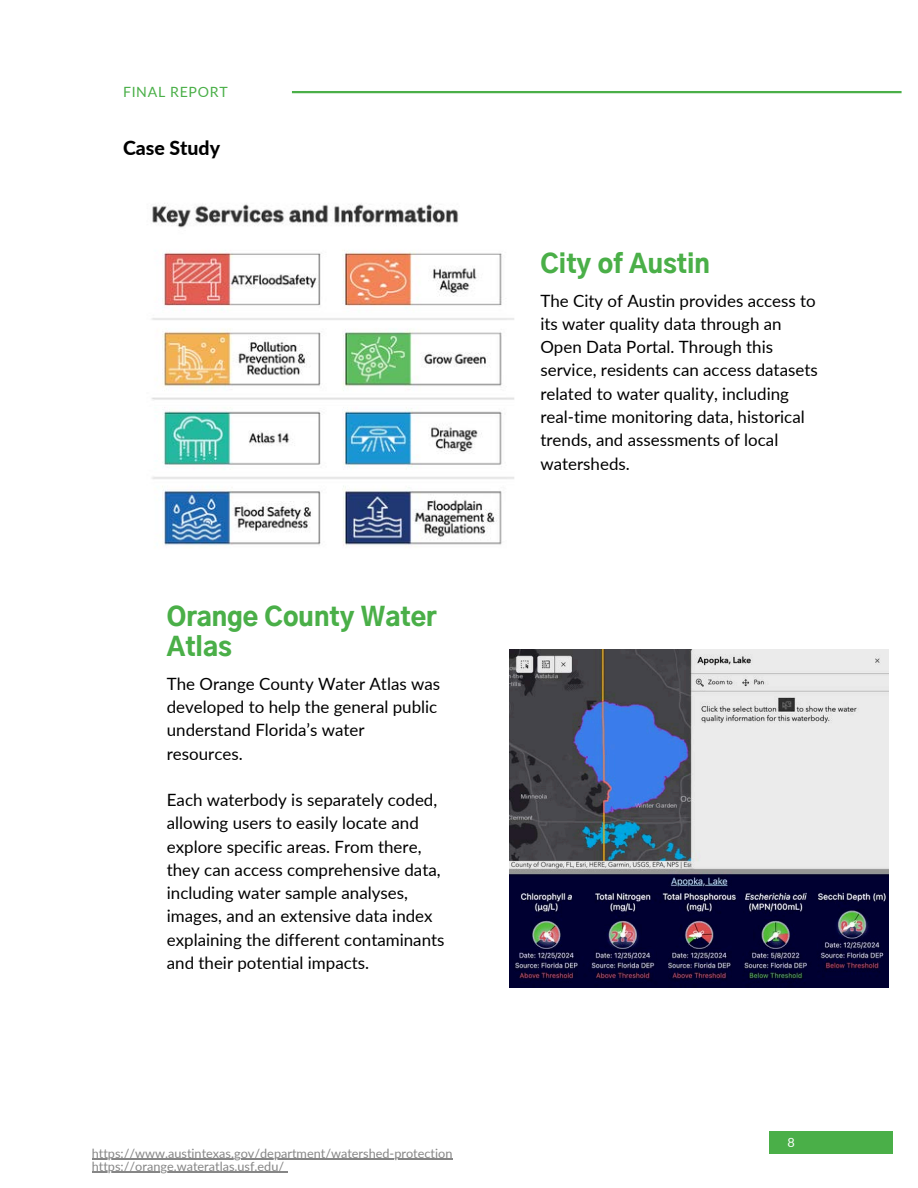
<style>
.page{position:relative;width:918px;height:1188px;background:#fff}
.page>*{position:absolute;margin:0;border:0;box-sizing:border-box;transform-origin:0 0}
.t1{font:900 25.35px/29.7px "Gothic A1";color:#4aaf48}
.t2{font:800 19.5px "Lato";color:#000}
.t3{font:16.95px/23.2px "Lato";color:#000}
.t4{font:14.1px "Lato";letter-spacing:.05em;color:#4aaf48}
.t5{font:12.75px "Lato";color:#868686}
.t6{font:12.75px "Lato";color:#fff}
</style>
<div class="page">
<hr style="left:292px;top:91px;width:610px;height:2px;background:#4aaf48">
<div style="left:769px;top:1131px;width:124px;height:22px;background:#4aaf48"></div>
<img style="left:151px;top:203px;width:363px;height:345px">
<hr style="left:92px;top:1159px;width:361px;height:1px;background:#868686">
<hr style="left:92px;top:1172px;width:192px;height:1px;background:#868686">
<img style="left:509px;top:649px;width:379px;height:339px">
<p class="t4" style="left:123px;top:83px;width:106px">FINAL REPORT</p>
<p class="t2" style="left:123px;top:135px;width:99px">Case Study</p>
<h1 class="t1" style="left:167px;top:604px;width:271px">Orange County Water<br>Atlas</h1>
<h3 class="t3" style="left:167px;top:671px;width:275px">The Orange County Water Atlas was developed to help the general public understand Florida’s water resources.</h3>
<h3 class="t3" style="left:167px;top:788px;width:279px">Each waterbody is separately coded, allowing users to easily locate and explore specific areas. From there, they can access comprehensive data, including water sample analyses, images, and an extensive data index explaining the different contaminants and their potential impacts.</h3>
<h1 class="t5" style="left:92px;top:1145px;width:362px">https://www.austintexas.gov/department/watershed-protection</h1>
<h3 class="t5" style="left:92px;top:1158px;width:194px">https://orange.wateratlas.usf.edu/</h3>
<p class="t1" style="left:540px;top:250px;width:171px">City of Austin</p>
<h2 class="t3" style="left:540px;top:288px;width:279px">The City of Austin provides access to its water quality data through an<br>Open Data Portal. Through this service, residents can access datasets related to water quality, including real-time monitoring data, historical trends, and assessments of local watersheds.</h2>
<h4 class="t6" style="left:788px;top:1134px;width:9px">8</h4>
</div>
